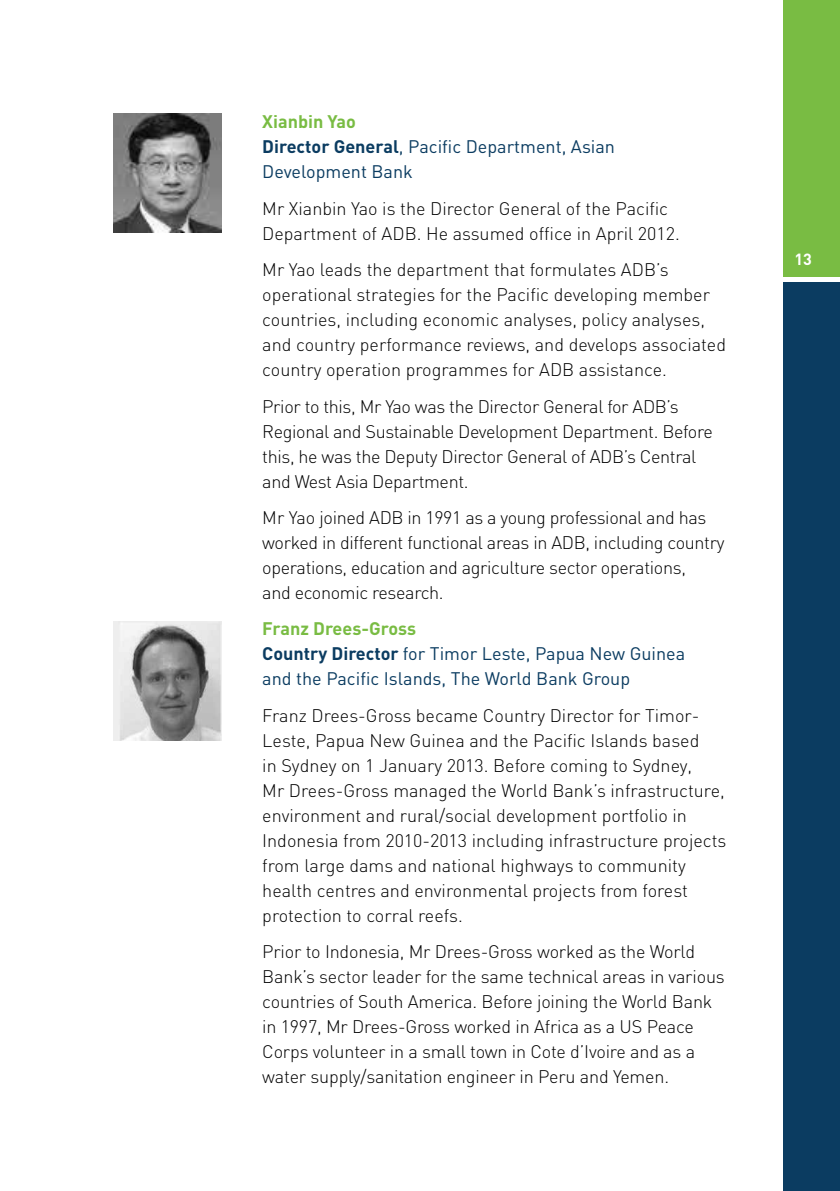
<style>
.page{position:relative;width:840px;height:1191px;background:#fff}
.page>*{position:absolute;margin:0;border:0;box-sizing:border-box;transform-origin:0 0}
.t1{font:300 18px/25px "DIN";letter-spacing:-.01em;color:#000}
.t2{font:18px/25px "DIN";color:#0b3c61}
.t3{font:700 16px "DIN";color:#fff}
.s1{font-weight:700;color:#79bc43}
.s2{font-weight:700}
</style>
<div class="page">
<div style="left:782px;top:0;width:57px;height:277px;background:#79bc43"></div>
<div style="left:782px;top:282px;width:57px;height:909px;background:#0b3c61"></div>
<img style="left:113px;top:113px;width:108px;height:119px">
<img style="left:113px;top:622px;width:108px;height:119px">
<p class="t2" style="left:262px;top:109px;width:354px"><span class="s1">Xianbin Yao<br></span><span class="s2">Director General</span>, Pacific Department, Asian<br>Development Bank</p>
<p class="t1" style="left:262px;top:196px;width:419px">Mr Xianbin Yao is the Director General of the Pacific<br>Department of ADB. He assumed office in April 2012.</p>
<p class="t1" style="left:262px;top:257px;width:465px">Mr Yao leads the department that formulates ADB’s operational strategies for the Pacific developing member countries, including economic analyses, policy analyses, and country performance reviews, and develops associated country operation programmes for ADB assistance.</p>
<p class="t1" style="left:262px;top:393px;width:452px">Prior to this, Mr Yao was the Director General for ADB’s Regional and Sustainable Development Department. Before this, he was the Deputy Director General of ADB’s Central and West Asia Department.</p>
<p class="t1" style="left:262px;top:505px;width:463px">Mr Yao joined ADB in 1991 as a young professional and has worked in different functional areas in ADB, including country operations, education and agriculture sector operations,<br>and economic research.</p>
<p class="t2" style="left:262px;top:616px;width:424px"><span class="s1">Franz Drees-Gross<br></span><span class="s2">Country Director</span> for Timor Leste, Papua New Guinea and the Pacific Islands, The World Bank Group</p>
<p class="t1" style="left:262px;top:702px;width:465px">Franz Drees-Gross became Country Director for Timor-Leste, Papua New Guinea and the Pacific Islands based<br>in Sydney on 1 January 2013. Before coming to Sydney,<br>Mr Drees-Gross managed the World Bank’s infrastructure, environment and rural/social development portfolio in Indonesia from 2010-2013 including infrastructure projects from large dams and national highways to community health centres and environmental projects from forest protection to corral reefs.</p>
<p class="t1" style="left:262px;top:939px;width:464px">Prior to Indonesia, Mr Drees-Gross worked as the World Bank’s sector leader for the same technical areas in various countries of South America. Before joining the World Bank in 1997, Mr Drees-Gross worked in Africa as a US Peace Corps volunteer in a small town in Cote d’Ivoire and as a water supply/sanitation engineer in Peru and Yemen.</p>
<p class="t3" style="left:794px;top:249px;width:19px">13</p>
</div>
